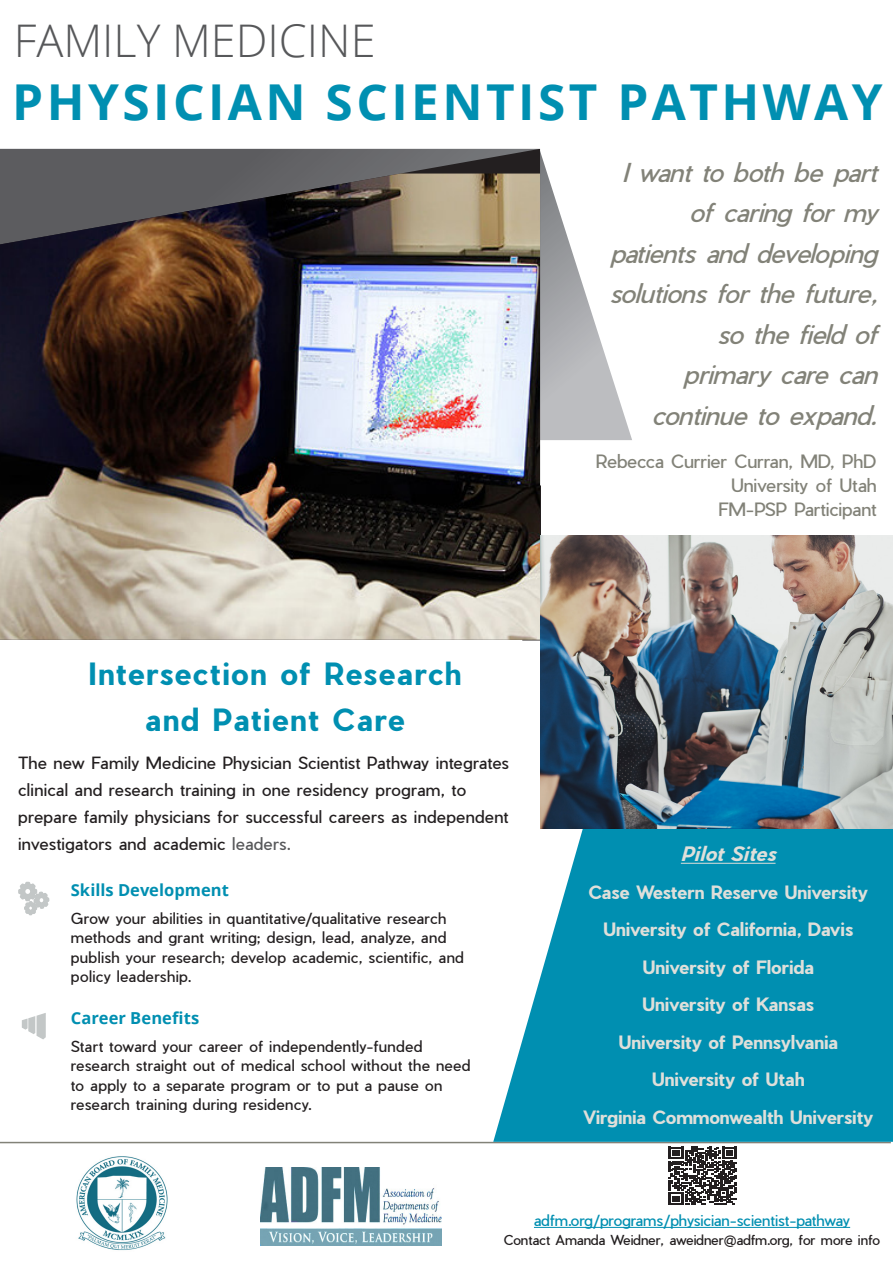
<style>
.page{position:relative;width:893px;height:1263px;background:#fff}
.page>*{position:absolute;margin:0;border:0;box-sizing:border-box;transform-origin:0 0}
.headline{font:700 49.5px "Open Sans";letter-spacing:.07em;color:#008fb1}
.headline-2{font:300 45px "Open Sans";color:#57585a}
.body_text{font:700 30px "Pier Sans";letter-spacing:.045em;color:#008fb1}
.t1{font:italic 25.5px/40.5px "Pier Sans";letter-spacing:-.01em;color:#828278;text-align:right}
.t2{font:italic 700 19.5px "Pier Sans";color:#dfdfda}
.t3{font:700 18px/37.5px "Pier Sans";color:#dfdfda;text-align:center}
.t4{font:18px "Pier Sans";color:#828278}
.body_text-2{font:16.5px/27px "Pier Sans";letter-spacing:.015em;color:#231f20}
.body_text-3{font:700 16.5px "Open Sans";letter-spacing:.005em;color:#008fb1}
.body_text-4{font:15px/19.5px "Pier Sans";letter-spacing:.02em;color:#231f20}
.t5{font:15px "Pier Sans";letter-spacing:-.01em;color:#008fb1}
.t6{font:13.5px "Pier Sans";letter-spacing:-.01em;color:#231f20}
.s1{color:#57585a}
</style>
<div class="page">
<img style="left:260px;top:1167px;width:182px;height:78px">
<svg style="left:21px;top:1013px;width:25px;height:27px"></svg>
<svg style="left:540px;top:149px;width:92px;height:291px"></svg>
<img style="left:76px;top:1156px;width:92px;height:94px">
<hr style="left:534px;top:1227px;width:316px;height:1px;background:#008fb1">
<hr style="left:0;top:1142px;width:891px;height:1px;background:#828278">
<svg style="left:493px;top:828px;width:400px;height:314px;fill:#008fb1"></svg>
<svg style="left:0;top:149px;width:540px;height:25px;background:#5a595c"></svg>
<img style="left:0;top:174px;width:540px;height:466px">
<div style="left:580px;top:846px;width:297px;height:281px;background:#008fb1"></div>
<hr style="left:681px;top:863px;width:94px;height:1px;background:#dfdfda">
<svg style="left:669px;top:1147px;width:68px;height:58px"></svg>
<img style="left:540px;top:536px;width:353px;height:292px">
<svg style="left:18px;top:828px;width:495px;height:113px"></svg>
<p class="headline-2" style="left:14px;top:10px;width:363px">FAMILY MEDICINE</p>
<p class="headline" style="left:12px;top:67px;width:872px">PHYSICIAN SCIENTIST PATHWAY</p>
<p class="body_text" style="left:88px;top:652px;width:374px">Intersection of Research</p>
<p class="body_text" style="left:145px;top:698px;width:261px">and Patient Care</p>
<p class="body_text-2" style="left:18px;top:749px;width:492px">The new Family Medicine Physician Scientist Pathway integrates clinical and research training in one residency program, to prepare family physicians for successful careers as independent investigators and academic <span class="s1">leaders.</span></p>
<p class="body_text-3" style="left:71px;top:878px;width:160px">Skills Development</p>
<p class="body_text-4" style="left:71px;top:908px;width:395px">Grow your abilities in quantitative/qualitative research methods and grant writing; design, lead, analyze, and publish your research; develop academic, scientific, and policy leadership.</p>
<p class="body_text-3" style="left:71px;top:1006px;width:130px">Career Benefits</p>
<p class="body_text-4" style="left:71px;top:1036px;width:401px">Start toward your career of independently-funded research straight out of medical school without the need to apply to a separate program or to put a pause on research training during residency.</p>
<p class="t1" style="left:622px;top:152px;width:256px">I want to both be part of caring for my</p>
<p class="t1" style="left:609px;top:233px;width:269px">patients and developing solutions for the future, so the field of</p>
<p class="t1" style="left:682px;top:355px;width:196px">primary care can</p>
<p class="t1" style="left:651px;top:395px;width:227px">continue to expand.</p>
<p class="t4" style="left:596px;top:450px;width:282px">Rebecca Currier Curran, MD, PhD</p>
<p class="t4" style="left:731px;top:474px;width:147px">University of Utah</p>
<p class="t4" style="left:718px;top:498px;width:160px">FM-PSP Participant</p>
<p class="t2" style="left:681px;top:840px;width:96px">Pilot Sites</p>
<p class="t3" style="left:588px;top:873px;width:281px">Case Western Reserve University<br>University of California, Davis</p>
<p class="t3" style="left:642px;top:948px;width:173px">University of Florida</p>
<p class="t3" style="left:642px;top:986px;width:173px">University of Kansas</p>
<p class="t3" style="left:618px;top:1023px;width:221px">University of Pennsylvania</p>
<p class="t3" style="left:652px;top:1061px;width:154px">University of Utah</p>
<p class="t3" style="left:583px;top:1098px;width:292px">Virginia Commonwealth University</p>
<p class="t5" style="left:534px;top:1210px;width:318px">adfm.org/programs/physician-scientist-pathway</p>
<p class="t6" style="left:504px;top:1231px;width:378px">Contact Amanda Weidner, aweidner@adfm.org, for more info</p>
</div>
